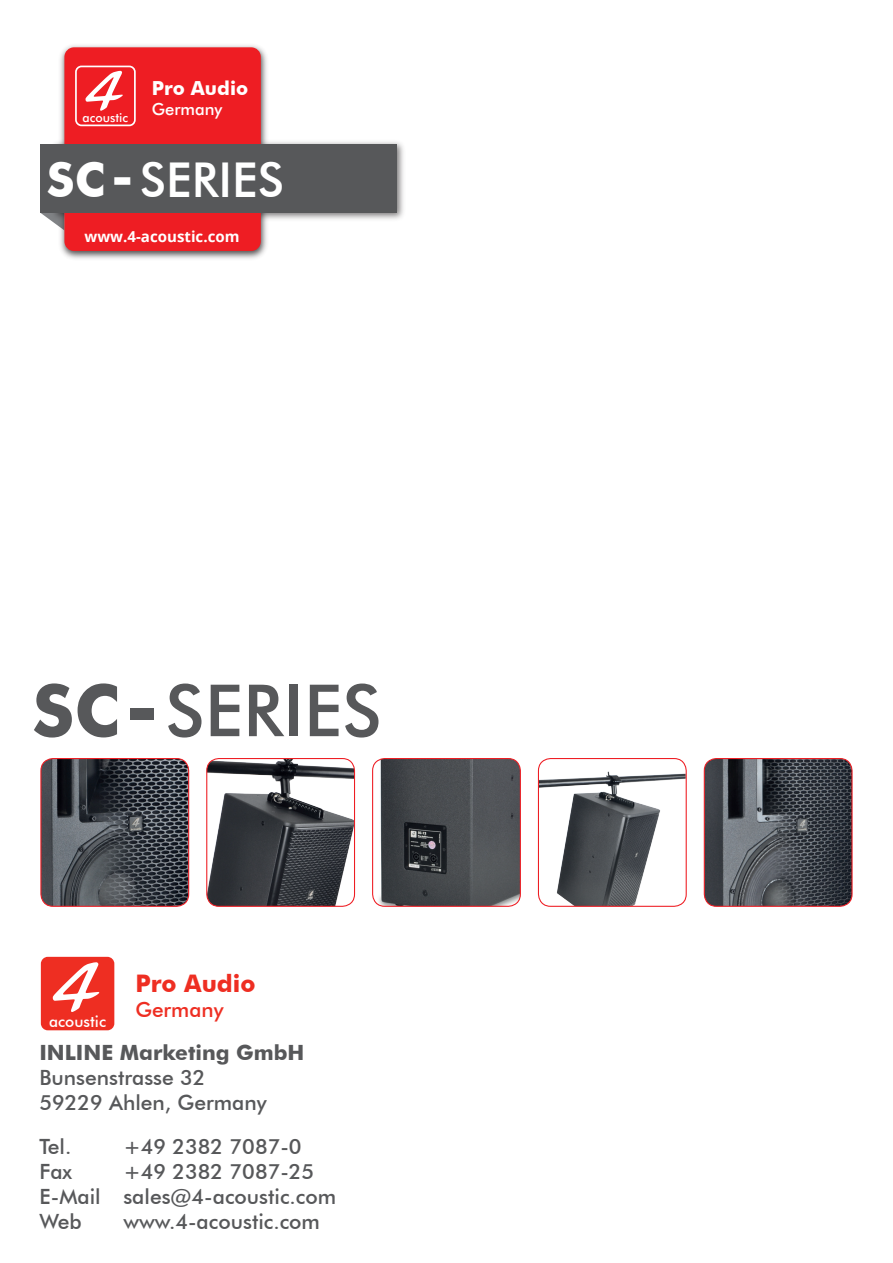
<style>
.page{position:relative;width:893px;height:1263px;background:#fff}
.page>*{position:absolute;margin:0;border:0;box-sizing:border-box;transform-origin:0 0}
.t1{font:74.1px "Blacklight D";color:#fff}
.t2{font:500 72px "Futura BT";color:#57585a}
.t3{font:59.55px "Blacklight D";color:#fff}
.t4{font:500 48px "Futura BT";color:#fff}
.t5{font:700 24.15px "Futura BT";color:#ee2e22}
.t6{font:500 21px/25.2px "Futura BT";color:#57585a}
.t7{font:700 21px "Futura BT";color:#57585a}
.t8{font:500 20.7px "Futura BT";color:#ee2e22}
.t9{font:700 19.35px "Futura BT";color:#fff}
.t10{font:500 16.65px "Futura BT";color:#fff}
.t11{font:500 15.6px "Futura BT";color:#fff}
.t12{font:700 15px "Open Sans";color:#fff}
.t13{font:500 12.45px "Futura BT";color:#fff}
.s1{font-weight:700}
</style>
<div class="page">
<img style="left:60px;top:45px;width:207px;height:214px">
<img style="left:41px;top:106px;width:363px;height:150px">
<div style="left:64px;top:47px;width:197px;height:204px;background:#ee1d23;border-radius:10px"></div>
<div style="left:40px;top:144px;width:357px;height:69px;background:#57585a"></div>
<div style="left:75px;top:66px;width:61px;height:60px;border:2px solid #fff;border-radius:6px"></div>
<img style="left:374px;top:758px;width:145px;height:147px">
<div style="left:372px;top:758px;width:149px;height:149px;border:1px solid #ee1d23;border-radius:12px"></div>
<img style="left:704px;top:758px;width:147px;height:148px">
<div style="left:704px;top:758px;width:149px;height:149px;border:1px solid #ee1d23;border-radius:12px"></div>
<img style="left:208px;top:758px;width:146px;height:147px">
<div style="left:206px;top:758px;width:149px;height:149px;border:1px solid #ee1d23;border-radius:12px"></div>
<img style="left:538px;top:758px;width:147px;height:147px">
<div style="left:538px;top:758px;width:149px;height:149px;border:1px solid #ee1d23;border-radius:12px"></div>
<img style="left:42px;top:758px;width:147px;height:147px">
<div style="left:40px;top:758px;width:149px;height:149px;border:1px solid #ee1d23;border-radius:12px"></div>
<div style="left:41px;top:957px;width:73px;height:73px;background:#ee2e22;border-radius:7px"></div>
<h3 class="t3" style="left:86px;top:53px;width:40px">4</h3>
<p class="t9" style="left:152px;top:76px;width:98px">Pro Audio</p>
<p class="t10" style="left:152px;top:99px;width:72px">Germany</p>
<p class="t13" style="left:83px;top:110px;width:47px">acoustic</p>
<h3 class="t4" style="left:47px;top:151px;width:239px"><span class="s1">SC-</span>SERIES</h3>
<p class="t12" style="left:85px;top:226px;width:156px">www.4-acoustic.com</p>
<h2 class="t2" style="left:32px;top:667px;width:351px"><span class="s1">SC-</span>SERIES</h2>
<h1 class="t1" style="left:54px;top:940px;width:49px">4</h1>
<p class="t11" style="left:49px;top:1012px;width:58px">acoustic</p>
<p class="t5" style="left:135px;top:969px;width:122px">Pro Audio</p>
<p class="t8" style="left:135px;top:997px;width:89px">Germany</p>
<p class="t7" style="left:39px;top:1040px;width:267px">INLINE Marketing GmbH</p>
<p class="t6" style="left:39px;top:1065px;width:229px">Bunsenstrasse 32<br>59229 Ahlen, Germany</p>
<p class="t6" style="left:39px;top:1133px;width:34px">Tel.</p>
<p class="t6" style="left:123px;top:1133px;width:180px">+49 2382 7087-0</p>
<p class="t6" style="left:39px;top:1158px;width:34px">Fax</p>
<p class="t6" style="left:39px;top:1158px;width:298px;text-indent:84px">+49 2382 7087-25<br>E-Mail sales@4-acoustic.com<br>Web</p>
<p class="t6" style="left:123px;top:1209px;width:198px">www.4-acoustic.com</p>
</div>
